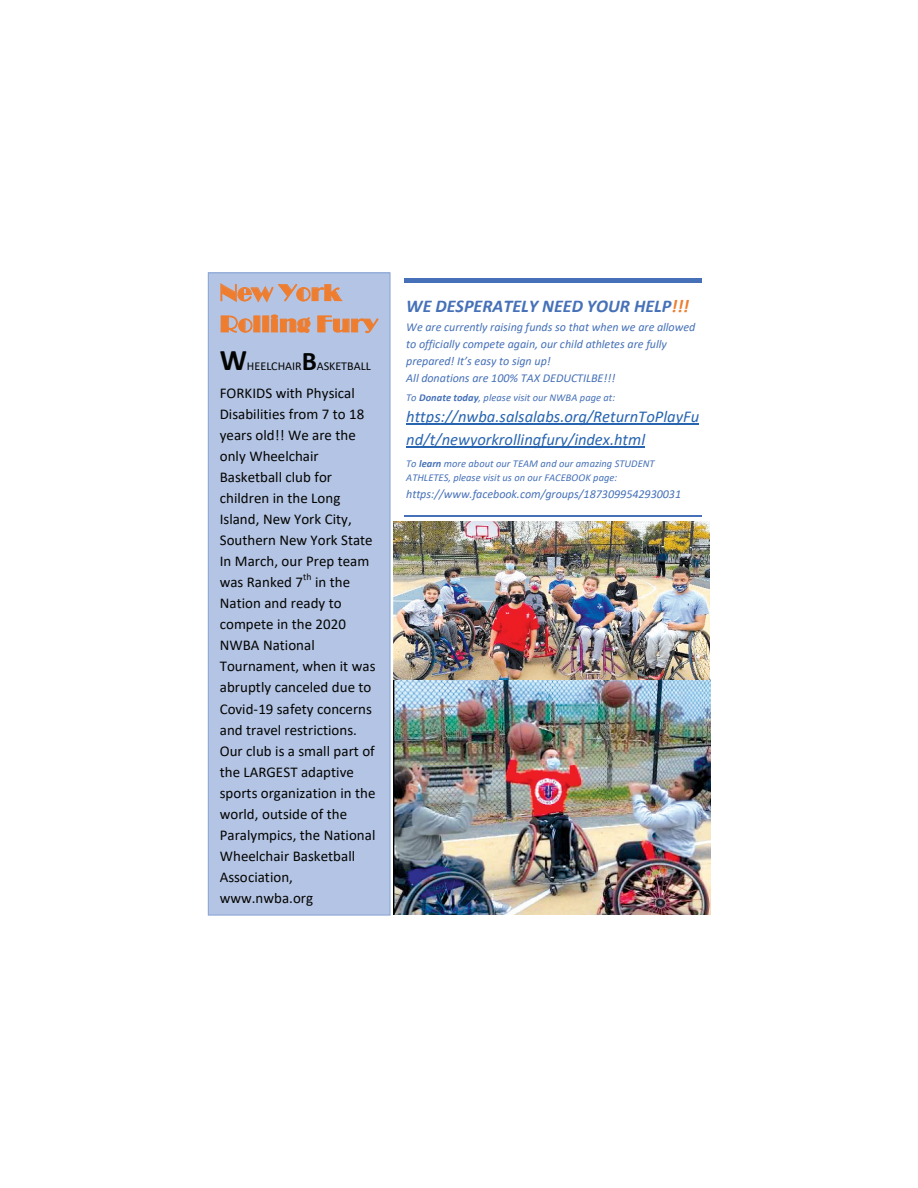
<style>
.page{position:relative;width:918px;height:1188px;background:#fff}
.page>*{position:absolute;margin:0;border:0;box-sizing:border-box;transform-origin:0 0}
.t1{font:700 30px "Calibri";color:#040503}
.t2{font:700 27px "Calibri";color:#040503}
.t3{font:24px/31.3px "Broadway";letter-spacing:.005em;color:#ee7d2f}
.t4{font:italic 700 18px "Calibri";color:#4671b8}
.t5{font:italic 16.5px/23.1px "Calibri";color:#2865b1}
.t6{font:15px/21px "Calibri";color:#040503}
.t7{font:italic 12px/16.8px "Calibri";letter-spacing:-.005em;color:#4671b8}
.t8{font:12px "Calibri";letter-spacing:.005em;color:#040503}
.t9{font:italic 10.5px/14.7px "Calibri";letter-spacing:.005em;color:#4671b8}
.t10{font:9.75px "Calibri";color:#040503}
.s1{color:#ee7d2f}
.s2{font-weight:700}
</style>
<div class="page">
<div style="left:208px;top:273px;width:182px;height:642px;background:#b4c4e4"></div>
<div style="left:208px;top:272px;width:183px;height:644px;border:1px solid #8da9d7"></div>
<svg style="left:220px;top:283px;width:123px;height:20px"></svg>
<svg style="left:220px;top:314px;width:91px;height:19px"></svg>
<svg style="left:317px;top:315px;width:62px;height:19px"></svg>
<div style="left:404px;top:278px;width:297px;height:5px;background:#4671b8"></div>
<hr style="left:406px;top:424px;width:293px;height:1px;background:#2865b1">
<hr style="left:406px;top:447px;width:239px;height:1px;background:#2865b1">
<hr style="left:404px;top:515px;width:297px;height:1px;background:#4671b8">
<img style="left:393px;top:522px;width:318px;height:393px">
<h3 class="t3" style="left:220px;top:277px;width:159px">New York<br>Rolling Fury</h3>
<h1 class="t1" style="left:220px;top:338px;width:29px">W</h1>
<p class="t8" style="left:247px;top:357px;width:56px">HEELCHAIR</p>
<h2 class="t2" style="left:302px;top:341px;width:17px">B</h2>
<p class="t8" style="left:317px;top:357px;width:56px">ASKETBALL</p>
<p class="t6" style="left:220px;top:382px;width:154px">FORKIDS with Physical<br>Disabilities from 7 to 18 years old!! We are the only Wheelchair<br>Basketball club for children in the Long<br>Island, New York City,<br>Southern New York State<br>In March, our Prep team was Ranked 7</p>
<p class="t10" style="left:303px;top:570px;width:10px">th</p>
<p class="t6" style="left:220px;top:571px;width:157px;text-indent:95px">in the<br>Nation and ready to compete in the 2020<br>NWBA National<br>Tournament, when it was abruptly canceled due to<br>Covid-19 safety concerns and travel restrictions.<br>Our club is a small part of the LARGEST adaptive sports organization in the world, outside of the<br>Paralympics, the National<br>Wheelchair Basketball<br>Association, www.nwba.org</p>
<p class="t4" style="left:406px;top:293px;width:284px">WE DESPERATELY NEED YOUR HELP<span class="s1">!!!</span></p>
<p class="t7" style="left:406px;top:318px;width:291px">We are currently raising funds so that when we are allowed to officially compete again, our child athletes are fully prepared! It’s easy to sign up!<br>All donations are 100% TAX DEDUCTILBE!!!</p>
<p class="t9" style="left:406px;top:390px;width:210px">To <span class="s2">Donate today</span>, please visit our NWBA page at:</p>
<p class="t5" style="left:406px;top:404px;width:294px">https://nwba.salsalabs.org/ReturnToPlayFu nd/t/newyorkrollingfury/index.html</p>
<p class="t9" style="left:406px;top:455px;width:250px">To <span class="s2">learn</span> more about our TEAM and our amazing STUDENT<br>ATHLETES, please visit us on our FACEBOOK page:</p>
<p class="t7" style="left:406px;top:485px;width:276px">https://www.facebook.com/groups/1873099542930031</p>
</div>
